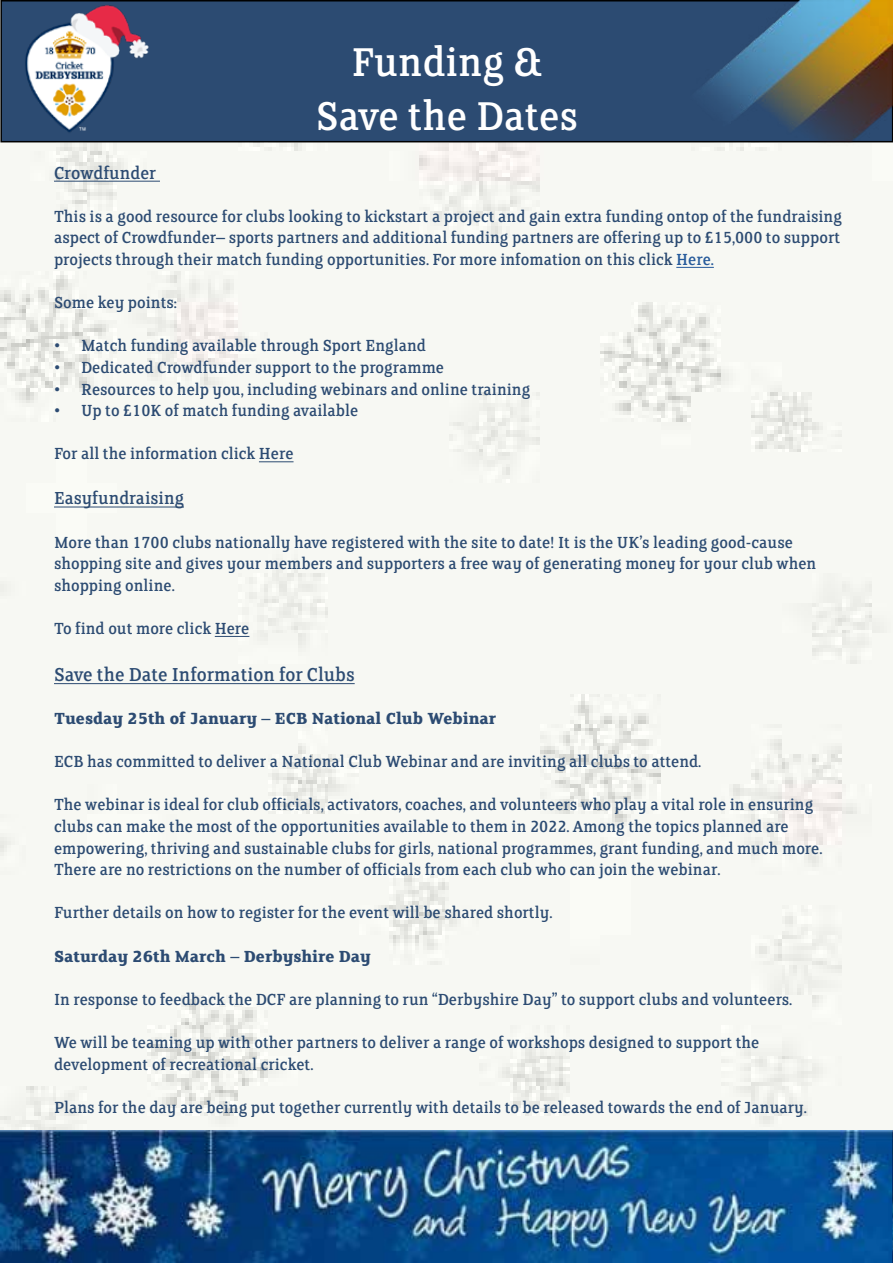
<style>
.page{position:relative;width:893px;height:1263px;background:#fff}
.page>*{position:absolute;margin:0;border:0;box-sizing:border-box;transform-origin:0 0}
.t1{font:45px/54px "FS Clerkenwell";color:#fff;text-align:center}
.t2{font:21px "FS Clerkenwell";color:#2c4b72}
.t3{font:19.5px "FS Clerkenwell";color:#2c4b72}
.t4{font:18px/21.6px "FS Clerkenwell";color:#2c4b72}
.t5{font:700 18px "FS Clerkenwell";color:#2c4b72}
.s1{color:#275b9b}
</style>
<div class="page">
<div style="left:0;top:142px;width:893px;height:989px;background:#f7f8f3"></div>
<img style="left:0;top:1131px;width:893px;height:132px">
<div style="left:1px;top:1px;width:892px;height:141px;background:#2c4b72"></div>
<div style="left:0;top:0;width:893px;height:142px;border:2px solid #000"></div>
<img style="left:0;top:0;width:158px;height:142px">
<img style="left:627px;top:0;width:266px;height:191px">
<hr style="left:54px;top:181px;width:106px;height:1px;background:#2c4b72">
<hr style="left:676px;top:267px;width:38px;height:1px;background:#275b9b">
<hr style="left:259px;top:461px;width:35px;height:1px;background:#2c4b72">
<hr style="left:54px;top:507px;width:130px;height:1px;background:#2c4b72">
<hr style="left:215px;top:636px;width:34px;height:1px;background:#2c4b72">
<hr style="left:54px;top:683px;width:301px;height:1px;background:#2c4b72">
<h1 class="t1" style="left:316px;top:37px;width:264px">Funding &amp;<br>Save the Dates</h1>
<p class="t3" style="left:54px;top:163px;width:104px">Crowdfunder</p>
<p class="t4" style="left:54px;top:206px;width:789px;text-align:justify">This is a good resource for clubs looking to kickstart a project and gain extra funding ontop of the fundraising aspect of Crowdfunder– sports partners and additional funding partners are offering up to £15,000 to support projects through their match funding opportunities. For more infomation on this click <span class="s1">Here.</span></p>
<p class="t4" style="left:54px;top:293px;width:125px">Some key points:</p>
<p class="t4" style="left:54px;top:336px;width:374px">• Match funding available through Sport England</p>
<p class="t4" style="left:54px;top:358px;width:392px">• Dedicated Crowdfunder support to the programme</p>
<p class="t4" style="left:54px;top:379px;width:478px">• Resources to help you, including webinars and online training</p>
<p class="t4" style="left:54px;top:401px;width:306px">• Up to £10K of match funding available</p>
<p class="t4" style="left:54px;top:444px;width:241px">For all the information click Here</p>
<p class="t3" style="left:54px;top:489px;width:131px">Easyfundraising</p>
<p class="t4" style="left:54px;top:532px;width:764px">More than 1700 clubs nationally have registered with the site to date! It is the UK’s leading good-cause shopping site and gives your members and supporters a free way of generating money for your club when shopping online.</p>
<p class="t4" style="left:54px;top:619px;width:197px">To find out more click Here</p>
<p class="t2" style="left:54px;top:664px;width:302px">Save the Date Information for Clubs</p>
<p class="t5" style="left:54px;top:710px;width:444px">Tuesday 25th of January – ECB National Club Webinar</p>
<p class="t4" style="left:54px;top:752px;width:649px">ECB has committed to deliver a National Club Webinar and are inviting all clubs to attend.</p>
<p class="t4" style="left:54px;top:795px;width:770px">The webinar is ideal for club officials, activators, coaches, and volunteers who play a vital role in ensuring clubs can make the most of the opportunities available to them in 2022. Among the topics planned are empowering, thriving and sustainable clubs for girls, national programmes, grant funding, and much more.<br>There are no restrictions on the number of officials from each club who can join the webinar.</p>
<p class="t4" style="left:54px;top:903px;width:500px">Further details on how to register for the event will be shared shortly.</p>
<p class="t5" style="left:54px;top:947px;width:318px">Saturday 26th March – Derbyshire Day</p>
<p class="t4" style="left:54px;top:989px;width:740px">In response to feedback the DCF are planning to run “Derbyshire Day” to support clubs and volunteers.</p>
<p class="t4" style="left:54px;top:1033px;width:707px">We will be teaming up with other partners to deliver a range of workshops designed to support the development of recreational cricket.</p>
<p class="t4" style="left:54px;top:1097px;width:754px">Plans for the day are being put together currently with details to be released towards the end of January.</p>
</div>
